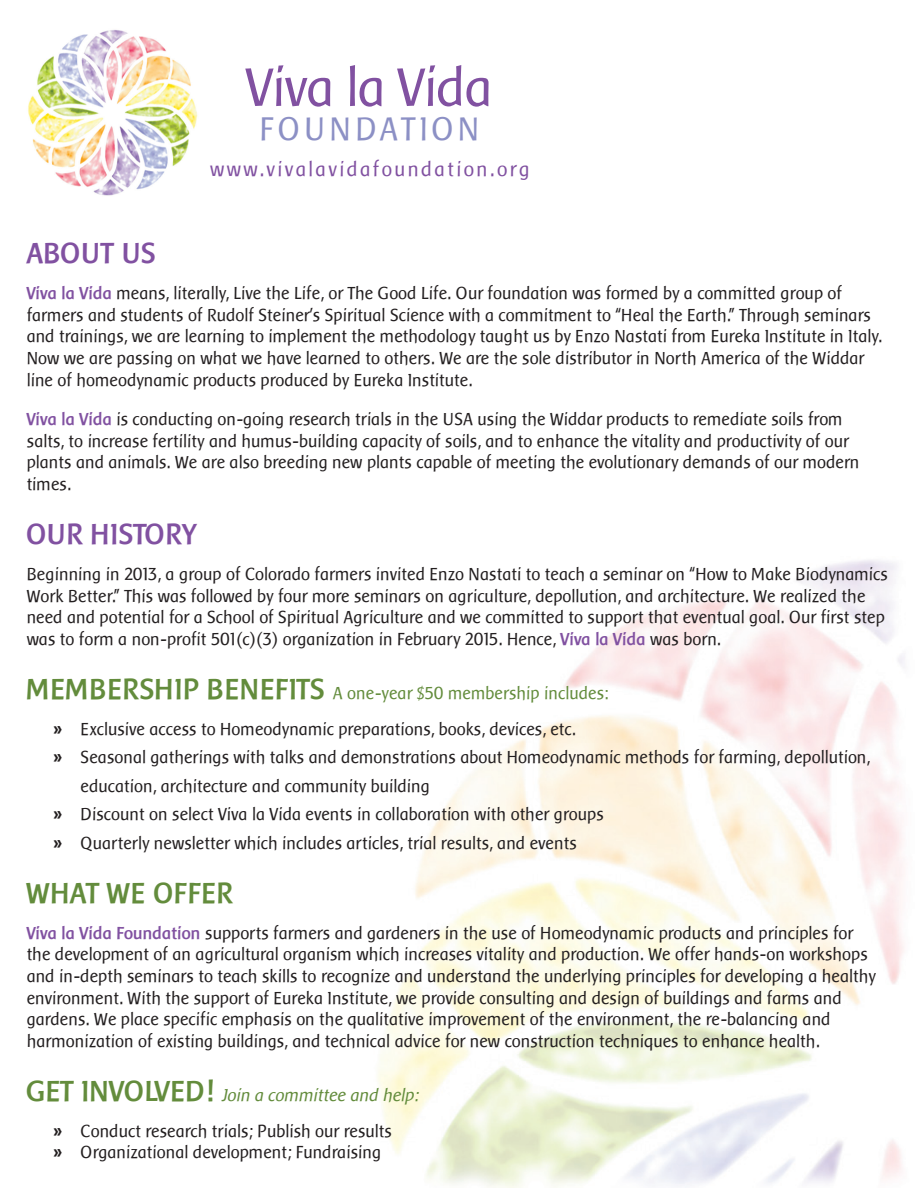
<style>
.page{position:relative;width:918px;height:1188px;background:#fff}
.page>*{position:absolute;margin:0;border:0;box-sizing:border-box;transform-origin:0 0}
.t1{font:56.25px "Baar Sophia";letter-spacing:-.02em;color:#8151a1}
.t2{font:33.75px "Baar Sophia";letter-spacing:.11em;color:#8c90c5}
.t3{font:700 30px "Baar Sophia";color:#8151a1}
.t4{font:700 30px "Baar Sophia";color:#638c3c}
.t5{font:21px "Baar Sophia";letter-spacing:.11em;color:#8151a1}
.t6{font:18px/21.6px "Baar Sophia";color:#231f20}
.s1{font-weight:700;color:#8151a1}
.s2{font-weight:700;font-size:30px;color:#638c3c}
.s3{color:#638c3c}
.s4{font-family:"Baar Zeitgeist"}
.s5{font-style:italic;color:#638c3c}
</style>
<div class="page">
<img style="left:377px;top:560px;width:528px;height:628px">
<img style="left:28px;top:30px;width:170px;height:166px">
<h1 class="t1" style="left:247px;top:57px;width:249px">Viva la Vida</h1>
<h2 class="t2" style="left:260px;top:110px;width:222px">FOUNDATION</h2>
<p class="t5" style="left:211px;top:157px;width:321px">www.vivalavidafoundation.org</p>
<h3 class="t3" style="left:27px;top:237px;width:131px">ABOUT US</h3>
<p class="t6" style="left:27px;top:283px;width:857px"><span class="s1">Viva la Vida</span> means, literally, Live the Life, or The Good Life. Our foundation was formed by a committed group of farmers and students of Rudolf Steiner’s Spiritual Science with a commitment to “Heal the Earth.” Through seminars and trainings, we are learning to implement the methodology taught us by Enzo Nastati from Eureka Institute in Italy.<br>Now we are passing on what we have learned to others. We are the sole distributor in North America of the Widdar line of homeodynamic products produced by Eureka Institute.</p>
<p class="t6" style="left:27px;top:409px;width:834px"><span class="s1">Viva la Vida</span> is conducting on-going research trials in the USA using the Widdar products to remediate soils from salts, to increase fertility and humus-building capacity of soils, and to enhance the vitality and productivity of our plants and animals. We are also breeding new plants capable of meeting the evolutionary demands of our modern times.</p>
<h3 class="t3" style="left:27px;top:518px;width:172px">OUR HISTORY</h3>
<p class="t6" style="left:27px;top:563px;width:863px">Beginning in 2013, a group of Colorado farmers invited Enzo Nastati to teach a seminar on “How to Make Biodynamics Work Better.” This was followed by four more seminars on agriculture, depollution, and architecture. We realized the need and potential for a School of Spiritual Agriculture and we committed to support that eventual goal. Our first step was to form a non-profit 501(c)(3) organization in February 2015. Hence, <span class="s1">Viva la Vida</span> was born.</p>
<p class="t6" style="left:27px;top:675px;width:583px;line-height:36px;text-align:center"><span class="s2">MEMBERSHIP BENEFITS</span> <span class="s3">A one-year $50 membership includes: </span><span class="s4">»</span> Exclusive access to Homeodynamic preparations, books, devices, etc.</p>
<p class="t6" style="left:54px;top:747px;width:818px"><span class="s4">»</span> Seasonal gatherings with talks and demonstrations about Homeodynamic methods for farming, depollution,</p>
<p class="t6" style="left:81px;top:775px;width:351px">education, architecture and community building</p>
<p class="t6" style="left:54px;top:804px;width:552px"><span class="s4">»</span> Discount on select Viva la Vida events in collaboration with other groups</p>
<p class="t6" style="left:54px;top:832px;width:525px"><span class="s4">»</span> Quarterly newsletter which includes articles, trial results, and events</p>
<h3 class="t4" style="left:27px;top:877px;width:208px">WHAT WE OFFER</h3>
<p class="t6" style="left:27px;top:922px;width:851px"><span class="s1">Viva la Vida Foundation</span> supports farmers and gardeners in the use of Homeodynamic products and principles for the development of an agricultural organism which increases vitality and production. We offer hands-on workshops and in-depth seminars to teach skills to recognize and understand the underlying principles for developing a healthy environment. With the support of Eureka Institute, we provide consulting and design of buildings and farms and gardens. We place specific emphasis on the qualitative improvement of the environment, the re-balancing and harmonization of existing buildings, and technical advice for new construction techniques to enhance health.</p>
<p class="t6" style="left:27px;top:1077px;width:393px;line-height:36px;text-align:center"><span class="s2">GET INVOLVED!</span> <span class="s5">Join a committee and help: </span><span class="s4">»</span> Conduct research trials; Publish our results</p>
<p class="t6" style="left:54px;top:1142px;width:329px"><span class="s4">»</span> Organizational development; Fundraising</p>
</div>
